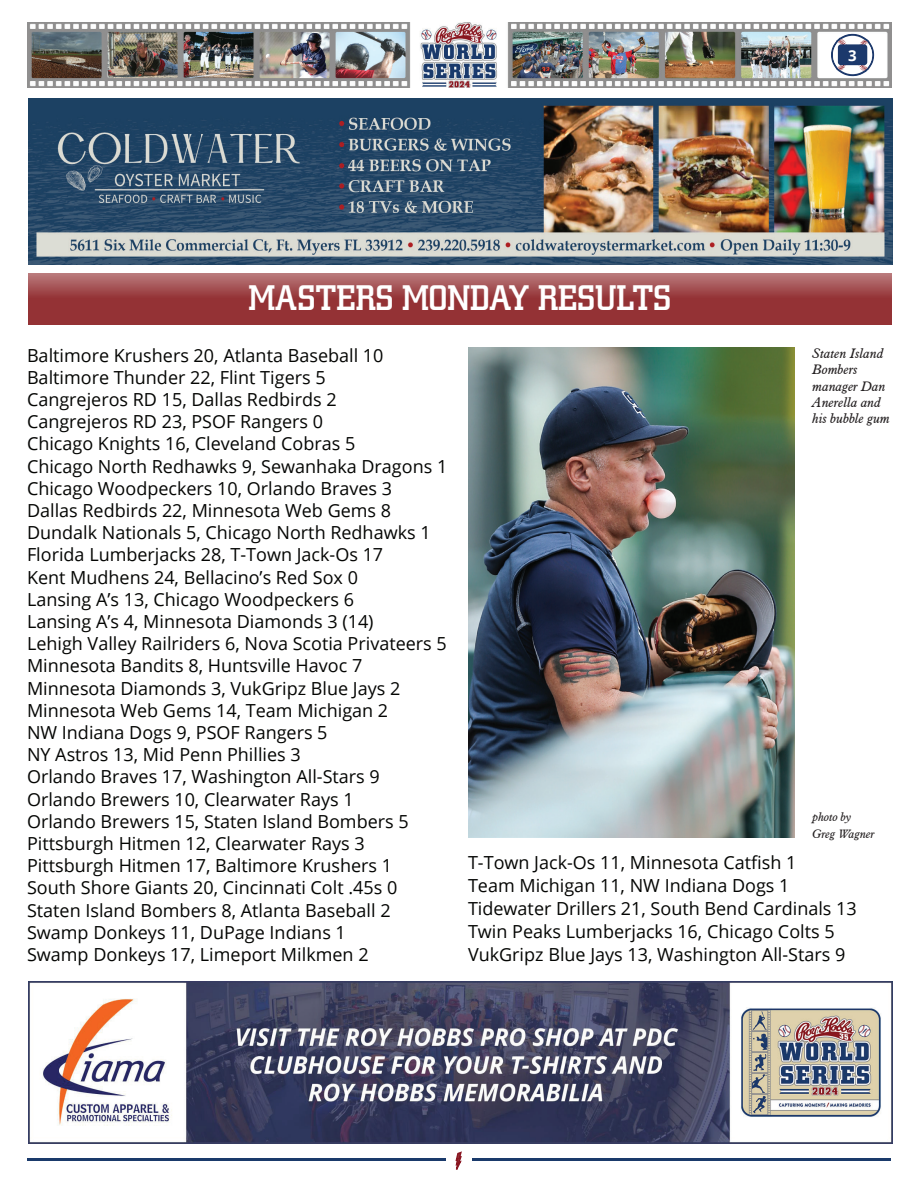
<style>
.page{position:relative;width:918px;height:1188px;background:#fff}
.page>*{position:absolute;margin:0;border:0;box-sizing:border-box;transform-origin:0 0}
.t1{font:500 36px "Square Slabserif 711 BT";color:#fff}
.t2{font:18px/22.2px "Open Sans";color:#040503}
.t3{font:700 15px "Open Sans";color:#fff}
.t4{font:italic 13.5px/16.2px "Aldine 721 BT";color:#231f20}
.t5{font:italic 12px/16.2px "Aldine 721 BT";color:#231f20}
</style>
<div class="page">
<svg style="left:455px;top:1151px;width:7px;height:19px"></svg>
<hr style="left:27px;top:1158px;width:418px;height:3px;background:#1a3a6b">
<hr style="left:473px;top:1158px;width:418px;height:3px;background:#1a3a6b">
<img style="left:28px;top:23px;width:864px;height:64px">
<svg style="left:830px;top:32px;width:46px;height:46px"></svg>
<div style="left:838px;top:44px;width:29px;height:21px;background:#1c396c;border-radius:3px"></div>
<svg style="left:28px;top:273px;width:863px;height:51px;background:#9d4447"></svg>
<img style="left:28px;top:98px;width:864px;height:167px">
<img style="left:29px;top:982px;width:864px;height:162px">
<img style="left:468px;top:348px;width:327px;height:490px">
<h1 class="t1" style="left:248px;top:276px;width:424px">MASTERS MONDAY RESULTS</h1>
<p class="t3" style="left:848px;top:45px;width:10px">3</p>
<p class="t2" style="left:27px;top:344px;width:422px">Baltimore Krushers 20, Atlanta Baseball 10<br>Baltimore Thunder 22, Flint Tigers 5<br>Cangrejeros RD 15, Dallas Redbirds 2<br>Cangrejeros RD 23, PSOF Rangers 0<br>Chicago Knights 16, Cleveland Cobras 5<br>Chicago North Redhawks 9, Sewanhaka Dragons 1<br>Chicago Woodpeckers 10, Orlando Braves 3<br>Dallas Redbirds 22, Minnesota Web Gems 8<br>Dundalk Nationals 5, Chicago North Redhawks 1<br>Florida Lumberjacks 28, T-Town Jack-Os 17<br>Kent Mudhens 24, Bellacino’s Red Sox 0<br>Lansing A’s 13, Chicago Woodpeckers 6<br>Lansing A’s 4, Minnesota Diamonds 3 (14)<br>Lehigh Valley Railriders 6, Nova Scotia Privateers 5<br>Minnesota Bandits 8, Huntsville Havoc 7<br>Minnesota Diamonds 3, VukGripz Blue Jays 2<br>Minnesota Web Gems 14, Team Michigan 2<br>NW Indiana Dogs 9, PSOF Rangers 5<br>NY Astros 13, Mid Penn Phillies 3<br>Orlando Braves 17, Washington All-Stars 9<br>Orlando Brewers 10, Clearwater Rays 1<br>Orlando Brewers 15, Staten Island Bombers 5<br>Pittsburgh Hitmen 12, Clearwater Rays 3<br>Pittsburgh Hitmen 17, Baltimore Krushers 1<br>South Shore Giants 20, Cincinnati Colt .45s 0<br>Staten Island Bombers 8, Atlanta Baseball 2<br>Swamp Donkeys 11, DuPage Indians 1<br>Swamp Donkeys 17, Limeport Milkmen 2</p>
<p class="t4" style="left:813px;top:345px;width:79px">Staten Island<br>Bombers manager Dan<br>Anerella and his bubble gum</p>
<p class="t5" style="left:813px;top:809px;width:64px">photo by<br>Greg Wagner</p>
<p class="t2" style="left:468px;top:850px;width:390px;line-height:23px">T-Town Jack-Os 11, Minnesota Catfish 1<br>Team Michigan 11, NW Indiana Dogs 1<br>Tidewater Drillers 21, South Bend Cardinals 13<br>Twin Peaks Lumberjacks 16, Chicago Colts 5<br>VukGripz Blue Jays 13, Washington All-Stars 9</p>
</div>
